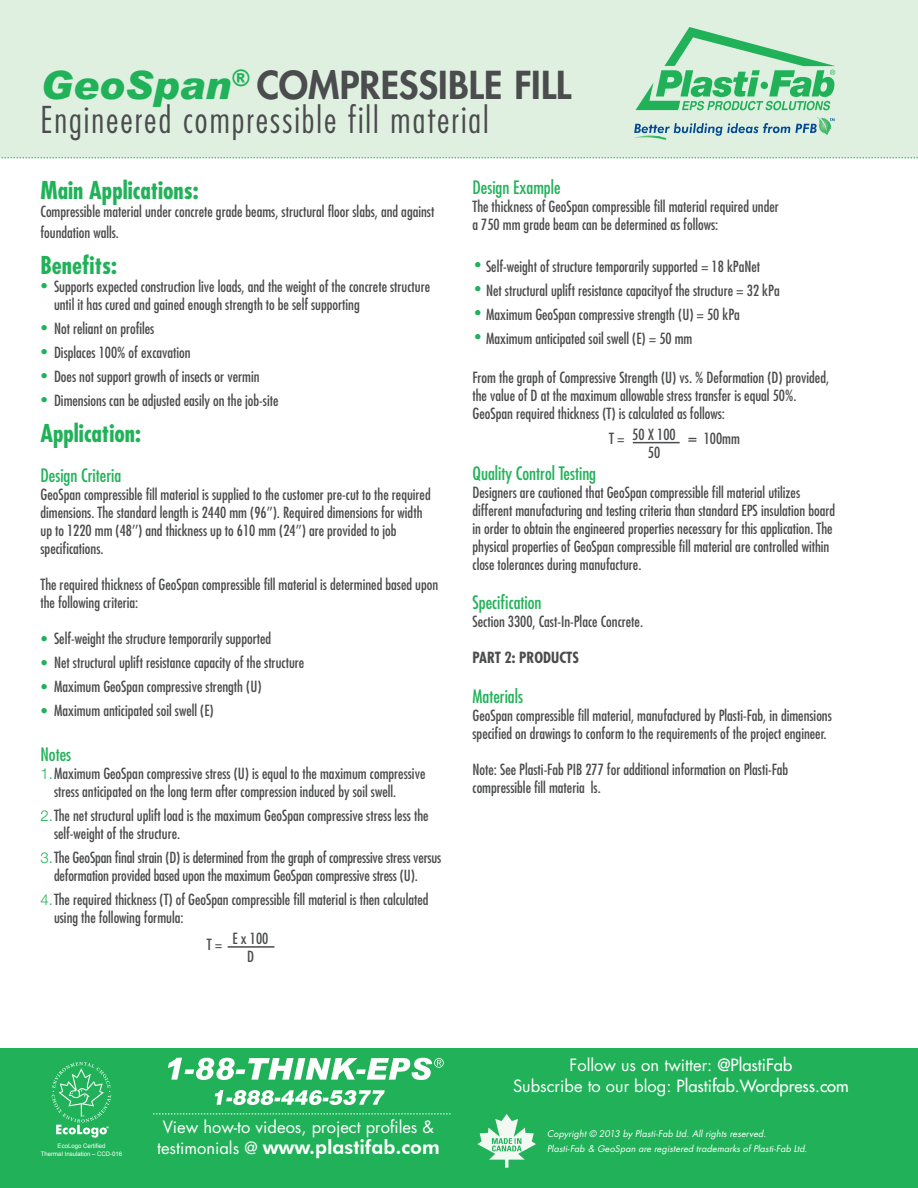
<style>
.page{position:relative;width:918px;height:1188px;background:#fff}
.page>*{position:absolute;margin:0;border:0;box-sizing:border-box;transform-origin:0 0}
.t1{font:800 37.5px "Futura";letter-spacing:.005em;color:#4b4c4d}
.t2{font:300 condensed 36px "Futura";letter-spacing:.055em;color:#4b4c4d}
.t3{font:700 condensed 24px "Futura";color:#21b259}
.t4{font:800 19.5px "Futura BT";color:#fff}
.t5{font:condensed 18px "Futura";color:#21b259}
.t6{font:16.5px/21px "Futura";color:#fff;text-align:center}
.t7{font:condensed 15px/18px "Futura";color:#4b4c4d}
.t8{font:700 condensed 15px "Futura";color:#4b4c4d}
.t9{font:300 15px/24px "Helvetica Neue";color:#21b259;text-align:justify}
.t10{font:italic 9px/15px "Futura";letter-spacing:.015em;color:#fff}
.t11{font:6.15px/7.4px "Arial";color:#fff;text-align:center}
.s1{font-family:"Arial";font-weight:900;font-style:italic;font-size:39px;color:#21b259}
.s2{font-family:"Helvetica Neue";font-weight:300;font-stretch:normal;color:#21b259}
.s3{font-stretch:normal;font-size:16.5px}
.s4{font-style:inherit}
.s5{font-family:"Futura";font-weight:400;font-size:16.5px}
</style>
<div class="page">
<div style="left:0;top:0;width:918px;height:157px;background:#dff0e1"></div>
<div style="left:0;top:1048px;width:918px;height:140px;background:#21b259"></div>
<svg style="left:634px;top:117px;width:201px;height:23px"></svg>
<svg style="left:636px;top:27px;width:200px;height:83px"></svg>
<svg style="left:1px;top:158px;width:917px;height:1px"></svg>
<svg style="left:153px;top:1114px;width:298px;height:1px"></svg>
<svg style="left:215px;top:1090px;width:170px;height:15px"></svg>
<svg style="left:168px;top:1058px;width:276px;height:22px"></svg>
<svg style="left:477px;top:1114px;width:59px;height:54px"></svg>
<svg style="left:52px;top:1062px;width:59px;height:76px"></svg>
<hr style="left:228px;top:946px;width:46px;height:2px;background:#4b4c4d">
<hr style="left:633px;top:442px;width:47px;height:1px;background:#4b4c4d">
<h1 class="t1" style="left:40px;top:61px;width:532px"><span class="s1">GeoSpan</span><sup>®</sup> COMPRESSIBLE FILL</h1>
<h2 class="t2" style="left:40px;top:99px;width:450px">Engineered compressible fill material</h2>
<h3 class="t3" style="left:40px;top:175px;width:160px">Main Applications:</h3>
<p class="t7" style="left:40px;top:201px;width:395px;line-height:21px">Compressible material under concrete grade beams, structural floor slabs, and against foundation walls.</p>
<h3 class="t3" style="left:40px;top:250px;width:78px">Benefits:</h3>
<p class="t7" style="left:54px;top:277px;width:378px;text-indent:-14px"><span class="s2">•</span> Supports expected construction live loads, and the weight of the concrete structure until it has cured and gained enough strength to be self supporting</p>
<p class="t7" style="left:40px;top:319px;width:115px"><span class="s2">•</span> Not reliant on profiles</p>
<p class="t7" style="left:40px;top:343px;width:152px"><span class="s2">•</span> Displaces 100% of excavation</p>
<p class="t7" style="left:40px;top:367px;width:221px"><span class="s2">•</span> Does not support growth of insects or vermin</p>
<p class="t7" style="left:40px;top:391px;width:240px"><span class="s2">•</span> Dimensions can be adjusted easily on the job-site</p>
<h3 class="t3" style="left:40px;top:418px;width:102px">Application:</h3>
<p class="t5" style="left:40px;top:464px;width:82px">Design Criteria</p>
<p class="t7" style="left:40px;top:485px;width:392px">GeoSpan compressible fill material is supplied to the customer pre-cut to the required dimensions. The standard length is 2440 mm (96’’). Required dimensions for width up to 1220 mm (48’’) and thickness up to 610 mm (24’’) are provided to job specifications.</p>
<p class="t7" style="left:40px;top:575px;width:399px">The required thickness of GeoSpan compressible fill material is determined based upon the following criteria:</p>
<p class="t7" style="left:40px;top:629px;width:232px"><span class="s2">•</span> Self-weight the structure temporarily supported</p>
<p class="t7" style="left:40px;top:653px;width:265px"><span class="s2">•</span> Net structural uplift resistance capacity of the structure</p>
<p class="t7" style="left:40px;top:677px;width:222px"><span class="s2">•</span> Maximum GeoSpan compressive strength (U)</p>
<p class="t7" style="left:40px;top:701px;width:175px"><span class="s2">•</span> Maximum anticipated soil swell (E)</p>
<p class="t5" style="left:40px;top:744px;width:32px">Notes</p>
<p class="t7" style="left:54px;top:765px;width:373px;text-indent:-14px"><span class="s2">1.</span>Maximum GeoSpan compressive stress (U) is equal to the maximum compressive stress anticipated on the long term after compression induced by soil swell.</p>
<p class="t7" style="left:54px;top:807px;width:376px;text-indent:-14px"><span class="s2">2.</span>The net structural uplift load is the maximum GeoSpan compressive stress less the self-weight of the structure.</p>
<p class="t7" style="left:54px;top:849px;width:389px;text-indent:-14px"><span class="s2">3.</span>The GeoSpan final strain (D) is determined from the graph of compressive stress versus deformation provided based upon the maximum GeoSpan compressive stress (U).</p>
<p class="t7" style="left:54px;top:891px;width:376px;text-indent:-14px"><span class="s2">4.</span>The required thickness (T) of GeoSpan compressible fill material is then calculated using the following formula:</p>
<p class="t7" style="left:233px;top:930px;width:37px;text-align:center">E x 100<br>D</p>
<p class="t5" style="left:472px;top:177px;width:90px">Design Example</p>
<p class="t7" style="left:472px;top:197px;width:308px">The thickness of GeoSpan compressible fill material required under a 750 mm grade beam can be determined as follows:</p>
<p class="t7" style="left:486px;top:254px;width:295px;line-height:24px">Self-weight of structure temporarily supported = 18 kPaNet Net structural uplift resistance capacityof the structure = 32 kPa Maximum GeoSpan compressive strength (U) = 50 kPa Maximum anticipated soil swell (E) = 50 mm</p>
<p class="t7" style="left:472px;top:368px;width:358px">From the graph of Compressive Strength (U) vs. % Deformation (D) provided, the value of D at the maximum allowable stress transfer is equal 50%.<br>GeoSpan required thickness (T) is calculated as follows:</p>
<p class="t7" style="left:632px;top:425px;width:45px;text-align:center">50 X 100<br>50</p>
<p class="t5" style="left:472px;top:462px;width:125px">Quality Control Testing</p>
<p class="t7" style="left:472px;top:483px;width:364px">Designers are cautioned that GeoSpan compressible fill material utilizes different manufacturing and testing criteria than standard EPS insulation board in order to obtain the engineered properties necessary for this application. The physical properties of GeoSpan compressible fill material are controlled within close tolerances during manufacture.</p>
<p class="t5" style="left:472px;top:592px;width:71px">Specification</p>
<p class="t7" style="left:472px;top:613px;width:172px">Section 3300, Cast-In-Place Concrete.</p>
<p class="t8" style="left:472px;top:648px;width:108px">PART 2: PRODUCTS</p>
<p class="t5" style="left:472px;top:685px;width:52px">Materials</p>
<p class="t7" style="left:472px;top:706px;width:361px">GeoSpan compressible fill material, manufactured by Plasti-Fab, in dimensions specified on drawings to conform to the requirements of the project engineer.</p>
<p class="t7" style="left:472px;top:760px;width:317px">Note: See Plasti-Fab PIB 277 for additional information on Plasti-Fab compressible fill materia ls.</p>
<p class="t9" style="left:474px;top:253px;width:9px">• • • •</p>
<p class="t7" style="left:609px;top:429px;width:17px">T =</p>
<p class="t7" style="left:688px;top:429px;width:54px"><span class="s3">=</span> 100mm</p>
<p class="t7" style="left:207px;top:936px;width:17px">T =</p>
<p class="t11" style="left:41px;top:1142px;width:83px">EcoLogo Certified<br>Thermal Insulation – CCD-016</p>
<p class="t6" style="left:513px;top:1055px;width:337px">Follow us on twitter: <span class="s4">@PlastiFab<br></span>Subscribe to our blog: <span class="s4">Plastifab.Wordpress.com</span></p>
<p class="t6" style="left:163px;top:1116px;width:273px">View how-to videos, project profiles &amp;</p>
<h3 class="t4" style="left:157px;top:1135px;width:284px"><span class="s5">testimonials @</span> www.plastifab.com</h3>
<p class="t10" style="left:547px;top:1126px;width:262px">Copyright © 2013 by Plasti-Fab Ltd. All rights reserved.<br>Plasti-Fab &amp; GeoSpan are registered trademarks of Plasti-Fab Ltd.</p>
</div>
